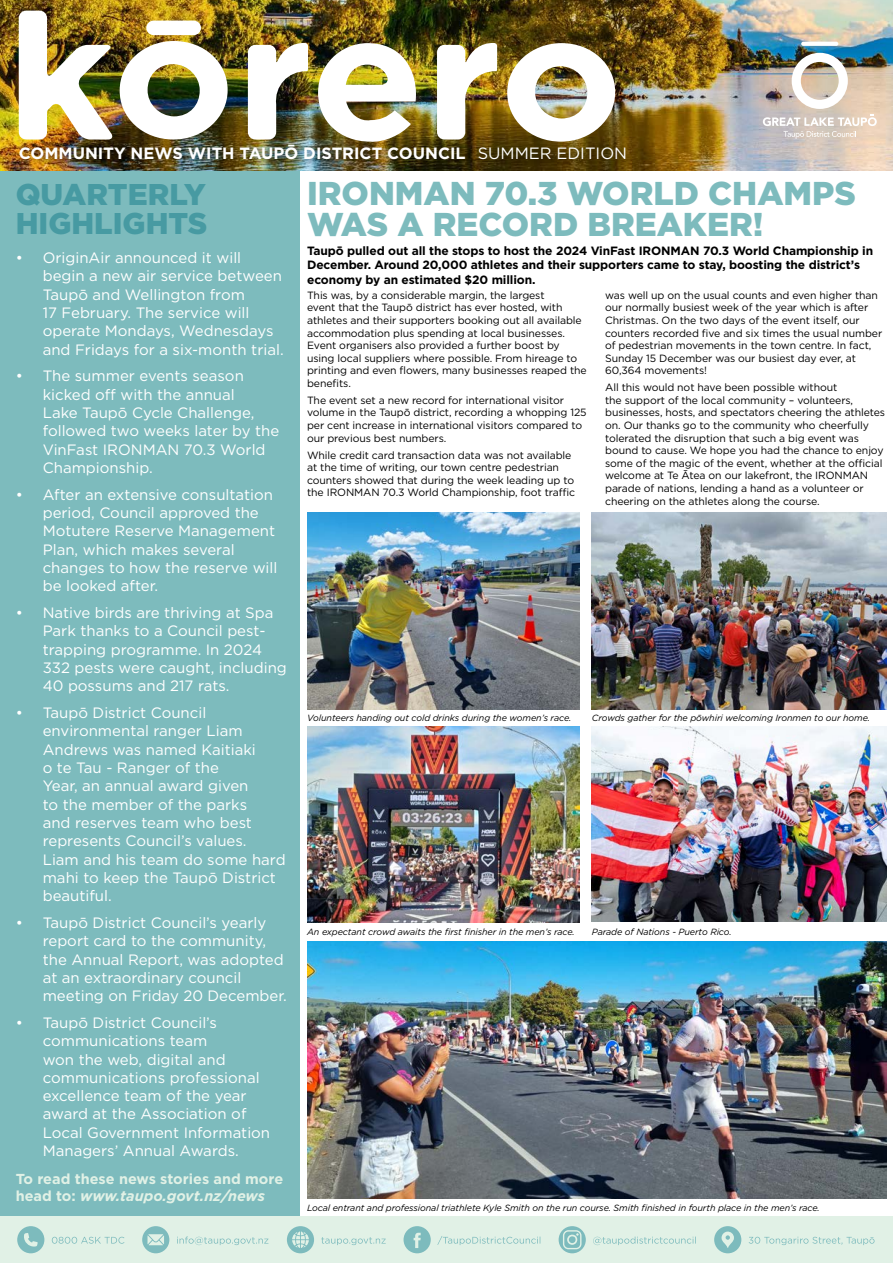
<style>
.page{position:relative;width:893px;height:1263px;background:#fff}
.page>*{position:absolute;margin:0;border:0;box-sizing:border-box;transform-origin:0 0}
.t1{font:900 33px/31.3px "Gotham";color:#7dbbbd}
.t2{font:900 30px/28.5px "Gotham";color:#479aa2}
.t3{font:700 16.35px "Gotham";color:#fff}
.t4{font:15px/18.3px "Gotham";color:#fff}
.t5{font:700 14.4px/17.4px "Gotham";color:#e1f1e6}
.t6{font:700 12px/14.4px "Gotham";letter-spacing:-.01em;color:#000}
.t7{font:10.5px/12.6px "Gotham";letter-spacing:-.01em;color:#000}
.t8{font:italic 9px "Gotham";letter-spacing:-.01em;color:#000}
.s1{font-weight:400}
.s2{font-style:italic}
</style>
<div class="page">
<div style="left:0;top:170px;width:300px;height:1047px;background:#7dbbbd"></div>
<div style="left:0;top:1217px;width:893px;height:46px;background:#e1f1e6"></div>
<svg style="left:437px;top:1236px;width:103px;height:9px"></svg>
<svg style="left:404px;top:1226px;width:27px;height:27px"></svg>
<svg style="left:593px;top:1236px;width:103px;height:9px"></svg>
<svg style="left:559px;top:1226px;width:27px;height:27px"></svg>
<svg style="left:749px;top:1237px;width:125px;height:8px"></svg>
<svg style="left:714px;top:1226px;width:27px;height:27px"></svg>
<svg style="left:321px;top:1237px;width:65px;height:8px"></svg>
<svg style="left:287px;top:1226px;width:27px;height:27px"></svg>
<svg style="left:177px;top:1236px;width:91px;height:9px"></svg>
<svg style="left:142px;top:1226px;width:27px;height:27px"></svg>
<svg style="left:52px;top:1237px;width:72px;height:7px"></svg>
<svg style="left:17px;top:1226px;width:27px;height:27px"></svg>
<img style="left:0;top:0;width:893px;height:170px">
<div style="left:18px;top:143px;width:454px;height:23px;background:#000;opacity:.35"></div>
<div style="left:477px;top:146px;width:156px;height:20px;background:#000;opacity:.35"></div>
<img style="left:307px;top:942px;width:579px;height:257px">
<svg style="left:763px;top:115px;width:114px;height:24px;background:#dcd1c9"></svg>
<svg style="left:792px;top:53px;width:56px;height:56px"></svg>
<svg style="left:801px;top:42px;width:37px;height:4px"></svg>
<img style="left:19px;top:11px;width:596px;height:132px">
<img style="left:120px;top:41px;width:108px;height:99px">
<img style="left:307px;top:726px;width:272px;height:197px">
<img style="left:307px;top:513px;width:272px;height:196px">
<img style="left:592px;top:726px;width:294px;height:196px">
<img style="left:592px;top:513px;width:294px;height:196px">
<h3 class="t3" style="left:19px;top:143px;width:610px">COMMUNITY NEWS WITH TAUPŌ DISTRICT COUNCIL <span class="s1">SUMMER EDITION</span></h3>
<h2 class="t2" style="left:16px;top:180px;width:193px">QUARTERLY<br>HIGHLIGHTS</h2>
<h3 class="t4" style="left:43px;top:248px;width:242px;text-indent:-27px">• OriginAir announced it will begin a new air service between<br>Taupō and Wellington from<br>17 February. The service will operate Mondays, Wednesdays and Fridays for a six-month trial.</h3>
<h3 class="t4" style="left:43px;top:367px;width:238px;text-indent:-27px">• The summer events season kicked off with the annual<br>Lake Taupō Cycle Challenge, followed two weeks later by the<br>VinFast IRONMAN 70.3 World<br>Championship.</h3>
<h3 class="t4" style="left:43px;top:485px;width:236px;text-indent:-27px">• After an extensive consultation period, Council approved the<br>Motutere Reserve Management<br>Plan, which makes several changes to how the reserve will be looked after.</h3>
<h3 class="t4" style="left:43px;top:603px;width:246px;text-indent:-27px">• Native birds are thriving at Spa<br>Park thanks to a Council pest&shy;trapping programme. In 2024<br>332 pests were caught, including<br>40 possums and 217 rats.</h3>
<p class="t4" style="left:43px;top:703px;width:244px;text-indent:-27px">• Taupō District Council environmental ranger Liam<br>Andrews was named Kaitiaki<br>o te Tau - Ranger of the<br>Year, an annual award given<br>to the member of the parks<br>and reserves team who best represents Council’s values.<br>Liam and his team do some hard mahi to keep the Taupō District beautiful.</p>
<h3 class="t4" style="left:43px;top:913px;width:246px;text-indent:-27px">• Taupō District Council’s yearly report card to the community, the Annual Report, was adopted at an extraordinary council meeting on Friday 20 December.</h3>
<h3 class="t4" style="left:43px;top:1013px;width:229px;text-indent:-27px">• Taupō District Council’s communications team<br>won the web, digital and communications professional excellence team of the year award at the Association of<br>Local Government Information<br>Managers’ Annual Awards.</h3>
<h3 class="t5" style="left:16px;top:1170px;width:269px">To read these news stories and more head to: <span class="s2">www.taupo.govt.nz/news</span></h3>
<h1 class="t1" style="left:307px;top:177px;width:550px">IRONMAN 70.3 WORLD CHAMPS<br>WAS A RECORD BREAKER!</h1>
<p class="t6" style="left:307px;top:243px;width:568px">Taupō pulled out all the stops to host the 2024 VinFast IRONMAN 70.3 World Championship in<br>December. Around 20,000 athletes and their supporters came to stay, boosting the district’s economy by an estimated $20 million.</p>
<p class="t7" style="left:307px;top:289px;width:281px">This was, by a considerable margin, the largest<br>event that the Taupō district has ever hosted, with athletes and their supporters booking out all available accommodation plus spending at local businesses.<br>Event organisers also provided a further boost by using local suppliers where possible. From hireage to printing and even flowers, many businesses reaped the benefits.</p>
<p class="t7" style="left:307px;top:394px;width:281px">The event set a new record for international visitor volume in the Taupō district, recording a whopping 125 per cent increase in international visitors compared to our previous best numbers.</p>
<p class="t7" style="left:307px;top:448px;width:270px">While credit card transaction data was not available at the time of writing, our town centre pedestrian counters showed that during the week leading up to the IRONMAN 70.3 World Championship, foot traffic</p>
<p class="t7" style="left:605px;top:289px;width:279px">was well up on the usual counts and even higher than our normally busiest week of the year which is after Christmas. On the two days of the event itself, our counters recorded five and six times the usual number of pedestrian movements in the town centre. In fact, Sunday 15 December was our busiest day ever, at 60,364 movements!</p>
<p class="t7" style="left:605px;top:381px;width:282px">All this would not have been possible without<br>the support of the local community – volunteers, businesses, hosts, and spectators cheering the athletes on. Our thanks go to the community who cheerfully tolerated the disruption that such a big event was bound to cause. We hope you had the chance to enjoy some of the magic of the event, whether at the official welcome at Te Ātea on our lakefront, the IRONMAN parade of nations, lending a hand as a volunteer or cheering on the athletes along the course.</p>
<p class="t8" style="left:307px;top:712px;width:266px">Volunteers handing out cold drinks during the women’s race.</p>
<p class="t8" style="left:592px;top:712px;width:280px">Crowds gather for the pōwhiri welcoming Ironmen to our home.</p>
<p class="t8" style="left:307px;top:926px;width:269px">An expectant crowd awaits the first finisher in the men’s race.</p>
<p class="t8" style="left:592px;top:926px;width:141px">Parade of Nations - Puerto Rico.</p>
<p class="t8" style="left:307px;top:1202px;width:514px">Local entrant and professional triathlete Kyle Smith on the run course. Smith finished in fourth place in the men’s race.</p>
</div>
